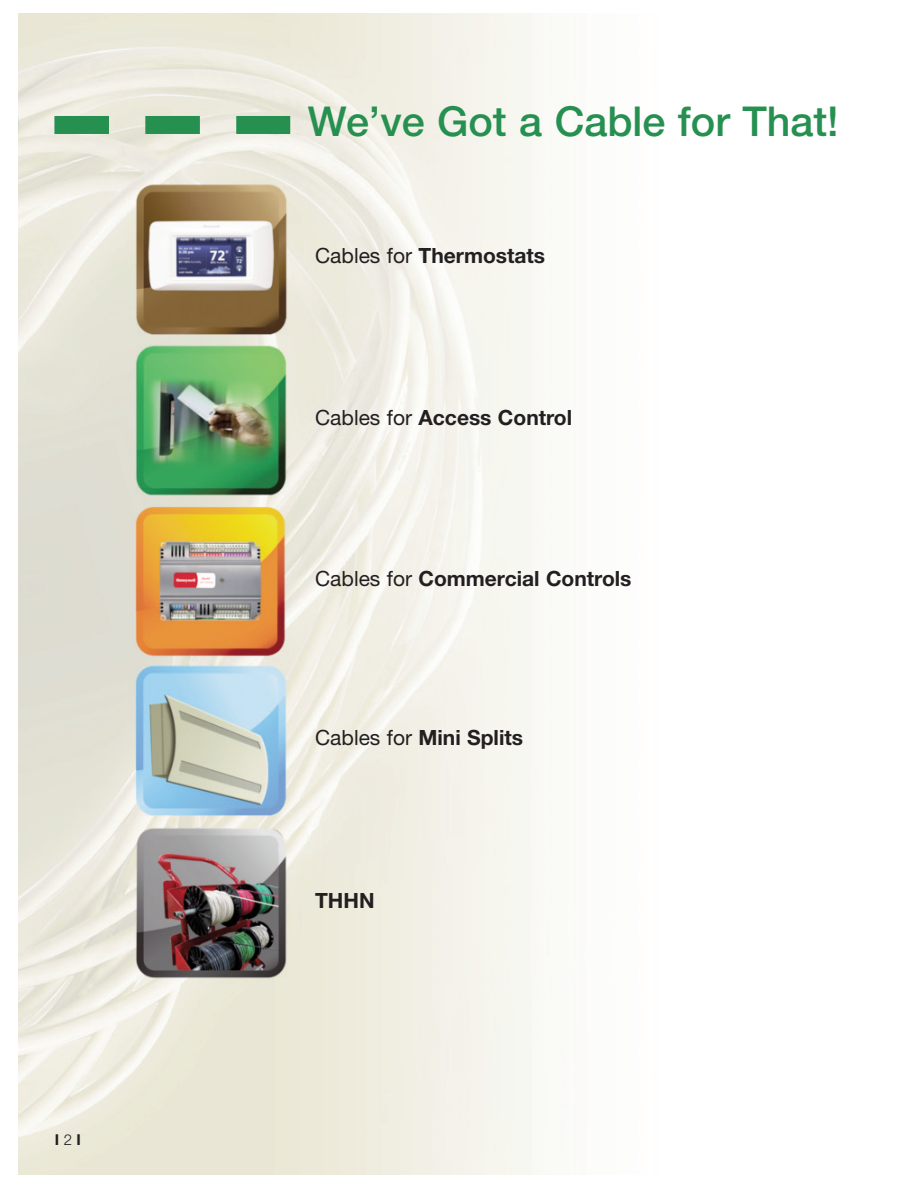
<style>
.page{position:relative;width:918px;height:1188px;background:#fff}
.page>*{position:absolute;margin:0;border:0;box-sizing:border-box;transform-origin:0 0}
.t1{font:500 41.25px "Helvetica Neue";color:#269050}
.t2{font:700 21px "Helvetica Neue";color:#231f20}
.t3{font:700 15px "Helvetica Neue";color:#231f20}
.s1{font-weight:300}
.s2{font-weight:400}
</style>
<div class="page">
<img style="left:18px;top:14px;width:531px;height:1160px">
<svg style="left:18px;top:116px;width:218px;height:18px;background:#89bc96"></svg>
<div style="left:236px;top:116px;width:54px;height:18px;background:#269050"></div>
<p class="t3" style="left:55px;top:1134px;width:28px">I <span class="s1">2</span> I</p>
<h1 class="t1" style="left:308px;top:107px;width:532px">We’ve Got a Cable for That!</h1>
<p class="t2" style="left:315px;top:248px;width:232px"><span class="s2">Cables for</span> Thermostats</p>
<p class="t2" style="left:315px;top:410px;width:259px"><span class="s2">Cables for</span> Access Control</p>
<p class="t2" style="left:315px;top:571px;width:318px"><span class="s2">Cables for</span> Commercial Controls</p>
<p class="t2" style="left:315px;top:730px;width:209px"><span class="s2">Cables for</span> Mini Splits</p>
<p class="t2" style="left:315px;top:893px;width:61px">THHN</p>
</div>
